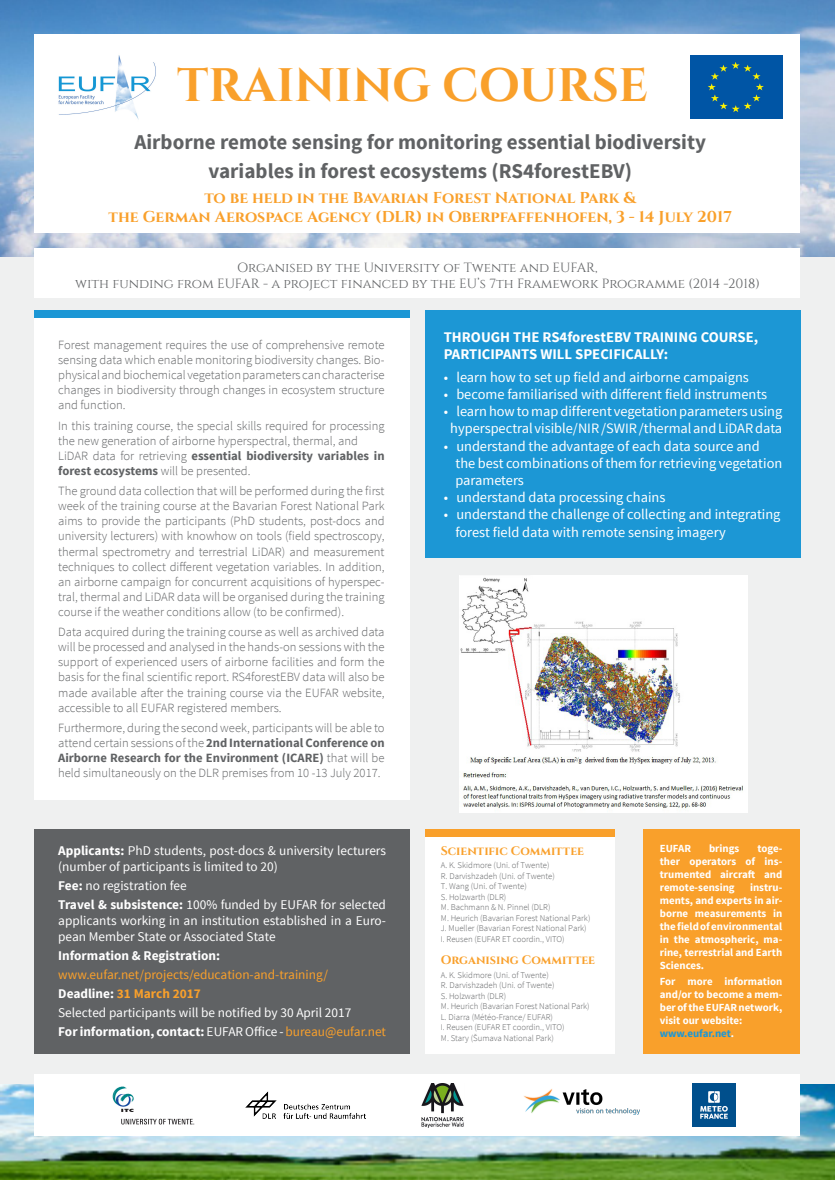
<style>
.page{position:relative;width:835px;height:1180px;background:#fff}
.page>*{position:absolute;margin:0;border:0;box-sizing:border-box;transform-origin:0 0}
.t1{font:700 46.87px "Cinzel";letter-spacing:-.005em;color:#f9a02b}
.Subtitle2{font:700 21px "Source Sans Pro";color:#606264}
.t2{font:700 15.75px "Cinzel";color:#f9a02b}
.Plain_text{font:700 14.73px "Source Sans Pro";color:#fff}
.Plain_text-2{font:14.35px "Source Sans Pro";color:#fff}
.Plain_text-3{font:13.3px/16px "Source Sans Pro";color:#fff}
.t3{font:13.3px "Cinzel";color:#606264}
.Plain_text-4{font:700 13.3px "Source Sans Pro";color:#fff}
.Plain_text-5{font:13.3px "Source Sans Pro";color:#f9a02b}
.Plain_text-6{font:700 13.3px "Source Sans Pro";color:#f9a02b}
.Plain_text-7{font:300 12.6px/15.1px "Source Sans Pro";color:#606264;text-align:justify}
.Plain_text-8{font:700 12.6px/15.1px "Source Sans Pro";color:#606264}
.Plain_text-9{font:700 12.25px "Cinzel";color:#f9a02b}
.Plain_text-10{font:700 10.85px/13px "Source Sans Pro";color:#fff;text-align:justify}
.Plain_text-11{font:700 10.85px "Source Sans Pro";color:#1c97d5}
.Plain_text-12{font:300 8.75px "Source Sans Pro";color:#606264}
.s1{font-weight:300}
.s2{font-weight:700}
.s3{color:#fff}
.s4{font-weight:400}
.s5{font-weight:400;color:#f9a02b}
</style>
<div class="page">
<div style="left:0;top:7px;width:834px;height:1173px;background:#eff0f0"></div>
<img style="left:1px;top:1084px;width:833px;height:96px">
<img style="left:0;top:0;width:834px;height:256px">
<div style="left:35px;top:35px;width:765px;height:198px;background:#fff"></div>
<div style="left:34px;top:317px;width:376px;height:483px;background:#fff"></div>
<div style="left:34px;top:310px;width:376px;height:7px;background:#1c97d5"></div>
<div style="left:425px;top:835px;width:189px;height:218px;background:#fff"></div>
<div style="left:425px;top:829px;width:189px;height:7px;background:#f9a02b"></div>
<div style="left:425px;top:310px;width:375px;height:248px;background:#1c97d5"></div>
<div style="left:35px;top:248px;width:765px;height:50px;background:#fff"></div>
<div style="left:643px;top:828px;width:156px;height:225px;background:#f9a02b"></div>
<img style="left:58px;top:55px;width:98px;height:65px">
<div style="left:35px;top:828px;width:375px;height:225px;background:#606264"></div>
<div style="left:35px;top:1074px;width:765px;height:62px;background:#fff"></div>
<img style="left:690px;top:56px;width:92px;height:62px">
<img style="left:692px;top:1083px;width:43px;height:44px">
<img style="left:112px;top:1086px;width:83px;height:39px">
<img style="left:524px;top:1089px;width:115px;height:26px">
<img style="left:421px;top:1084px;width:43px;height:43px">
<img style="left:246px;top:1092px;width:119px;height:26px">
<img style="left:459px;top:575px;width:288px;height:238px">
<p class="t1" style="left:177px;top:57px;width:472px">TRAINING COURSE</p>
<p class="Subtitle2" style="left:134px;top:128px;width:573px">Airborne remote sensing for monitoring essential biodiversity</p>
<p class="Subtitle2" style="left:208px;top:158px;width:425px">variables in forest ecosystems (RS4forestEBV)</p>
<p class="t2" style="left:204px;top:188px;width:433px">to be held in the Bavarian Forest National Park &amp;</p>
<p class="t2" style="left:108px;top:207px;width:624px">the German Aerospace Agency (DLR) in Oberpfaffenhofen, 3 - 14 July 2017</p>
<p class="t3" style="left:237px;top:260px;width:362px">Organised by the University of Twente and EUFAR,</p>
<p class="t3" style="left:75px;top:276px;width:686px">with funding from EUFAR - a project financed by the EU’s 7th Framework Programme (2014 -2018)</p>
<p class="Plain_text-7" style="left:58px;top:337px;width:328px">Forest management requires the use of comprehensive remote sensing data which enable monitoring biodiversity changes. Bio&shy;physical and biochemical vegetation parameters can characterise changes in biodiversity through changes in ecosystem structure and function.</p>
<p class="Plain_text-7" style="left:58px;top:418px;width:328px">In this training course, the special skills required for processing the new generation of airborne hyperspectral, thermal, and</p>
<p class="Plain_text-8" style="left:58px;top:448px;width:328px"><span class="s1">LiDAR data for retrieving</span> essential biodiversity variables in forest ecosystems <span class="s1">will be presented.</span></p>
<p class="Plain_text-7" style="left:58px;top:483px;width:328px">The ground data collection that will be performed during the first week of the training course at the Bavarian Forest National Park aims to provide the participants (PhD students, post-docs and university lecturers) with knowhow on tools (field spectroscopy, thermal spectrometry and terrestrial LiDAR) and measurement techniques to collect different vegetation variables. In addition, an airborne campaign for concurrent acquisitions of hyperspec&shy;tral, thermal and LiDAR data will be organised during the training course if the weather conditions allow (to be confirmed).</p>
<p class="Plain_text-7" style="left:58px;top:624px;width:328px">Data acquired during the training course as well as archived data will be processed and analysed in the hands-on sessions with the support of experienced users of airborne facilities and form the basis for the final scientific report. RS4forestEBV data will also be made available after the training course via the EUFAR website, accessible to all EUFAR registered members.</p>
<p class="Plain_text-7" style="left:58px;top:720px;width:328px">Furthermore, during the second week, participants will be able to attend certain sessions of the <span class="s2">2nd International Conference on Airborne Research for the Environment (ICARE)</span> that will be held simultaneously on the DLR premises from 10 -13 July 2017.</p>
<p class="Plain_text-3" style="left:58px;top:843px;width:329px"><span class="s2">Applicants:</span> PhD students, post-docs &amp; university lecturers (number of participants is limited to 20)</p>
<p class="Plain_text-3" style="left:58px;top:878px;width:130px"><span class="s2">Fee:</span> no registration fee</p>
<p class="Plain_text-3" style="left:58px;top:897px;width:329px;text-align:justify"><span class="s2">Travel &amp; subsistence:</span> 100% funded by EUFAR for selected applicants working in an institution established in a Euro&shy;pean Member State or Associated State</p>
<p class="Plain_text-4" style="left:58px;top:947px;width:163px">Information &amp; Registration:</p>
<p class="Plain_text-5" style="left:58px;top:966px;width:271px">www.eufar.net/projects/education-and-training/</p>
<p class="Plain_text-6" style="left:58px;top:985px;width:144px"><span class="s3">Deadline:</span> 31 March 2017</p>
<p class="Plain_text-3" style="left:58px;top:1004px;width:294px">Selected participants will be notified by 30 April 2017</p>
<p class="Plain_text-4" style="left:58px;top:1022px;width:329px">For information, contact: <span class="s4">EUFAR Office -</span> <span class="s5">bureau@eufar.net</span></p>
<p class="Plain_text" style="left:443px;top:327px;width:316px">THROUGH THE RS4forestEBV TRAINING COURSE,</p>
<p class="Plain_text" style="left:443px;top:345px;width:226px">PARTICIPANTS WILL SPECIFICALLY:</p>
<p class="Plain_text-2" style="left:443px;top:368px;width:306px">• learn how to set up field and airborne campaigns</p>
<p class="Plain_text-2" style="left:443px;top:385px;width:325px">• become familiarised with different field instruments</p>
<p class="Plain_text-2" style="left:443px;top:402px;width:340px">• learn how to map different vegetation parameters using</p>
<p class="Plain_text-2" style="left:450px;top:420px;width:333px">hyperspectral visible/NIR /SWIR /thermal and LiDAR data</p>
<p class="Plain_text-2" style="left:443px;top:437px;width:317px">• understand the advantage of each data source and</p>
<p class="Plain_text-2" style="left:455px;top:454px;width:328px">the best combinations of them for retrieving vegetation</p>
<p class="Plain_text-2" style="left:455px;top:471px;width:70px">parameters</p>
<p class="Plain_text-2" style="left:443px;top:488px;width:223px">• understand data processing chains</p>
<p class="Plain_text-2" style="left:443px;top:506px;width:338px">• understand the challenge of collecting and integrating</p>
<p class="Plain_text-2" style="left:455px;top:523px;width:272px">forest field data with remote sensing imagery</p>
<p class="Plain_text-9" style="left:441px;top:843px;width:145px">Scientific Committee</p>
<p class="Plain_text-12" style="left:441px;top:860px;width:110px">A. K. Skidmore (Uni. of Twente)</p>
<p class="Plain_text-12" style="left:441px;top:870px;width:116px">R. Darvishzadeh (Uni. of Twente)</p>
<p class="Plain_text-12" style="left:441px;top:881px;width:87px">T. Wang (Uni. of Twente)</p>
<p class="Plain_text-12" style="left:441px;top:891px;width:67px">S. Holzwarth (DLR)</p>
<p class="Plain_text-12" style="left:441px;top:902px;width:111px">M. Bachmann &amp; N. Pinnel (DLR)</p>
<p class="Plain_text-12" style="left:441px;top:912px;width:151px">M. Heurich (Bavarian Forest National Park)</p>
<p class="Plain_text-12" style="left:441px;top:923px;width:147px">J. Mueller (Bavarian Forest National Park)</p>
<p class="Plain_text-12" style="left:441px;top:933px;width:125px">I. Reusen (EUFAR ET coordin., VITO)</p>
<p class="Plain_text-9" style="left:441px;top:952px;width:156px">Organising Committee</p>
<p class="Plain_text-12" style="left:441px;top:969px;width:110px">A. K. Skidmore (Uni. of Twente)</p>
<p class="Plain_text-12" style="left:441px;top:980px;width:115px">R. Darvishzadeh (Uni. of Twente)</p>
<p class="Plain_text-12" style="left:441px;top:990px;width:67px">S. Holzwarth (DLR)</p>
<p class="Plain_text-12" style="left:441px;top:1001px;width:150px">M. Heurich (Bavarian Forest National Park)</p>
<p class="Plain_text-12" style="left:441px;top:1011px;width:114px">L. Diarra (Météo-France/ EUFAR)</p>
<p class="Plain_text-12" style="left:441px;top:1022px;width:125px">I. Reusen (EUFAR ET coordin., VITO)</p>
<p class="Plain_text-12" style="left:441px;top:1032px;width:114px">M. Stary (Šumava National Park)</p>
<p class="Plain_text-10" style="left:659px;top:842px;width:33px">EUFAR</p>
<p class="Plain_text-10" style="left:709px;top:842px;width:32px">brings</p>
<p class="Plain_text-10" style="left:659px;top:842px;width:124px;text-indent:98px">toge&shy;ther operators of ins&shy;trumented aircraft and remote-sensing</p>
<p class="Plain_text-10" style="left:659px;top:881px;width:124px;text-indent:90px">instru&shy;ments, and experts in air&shy;borne measurements in the field of environmental in the atmospheric, ma&shy;rine, terrestrial and Earth Sciences.</p>
<p class="Plain_text-10" style="left:659px;top:975px;width:124px">For more information and/or to become a mem&shy;ber of the EUFAR network, visit our website:</p>
<p class="Plain_text-11" style="left:659px;top:1026px;width:76px">www.eufar.net<span class="s3">.</span></p>
</div>
